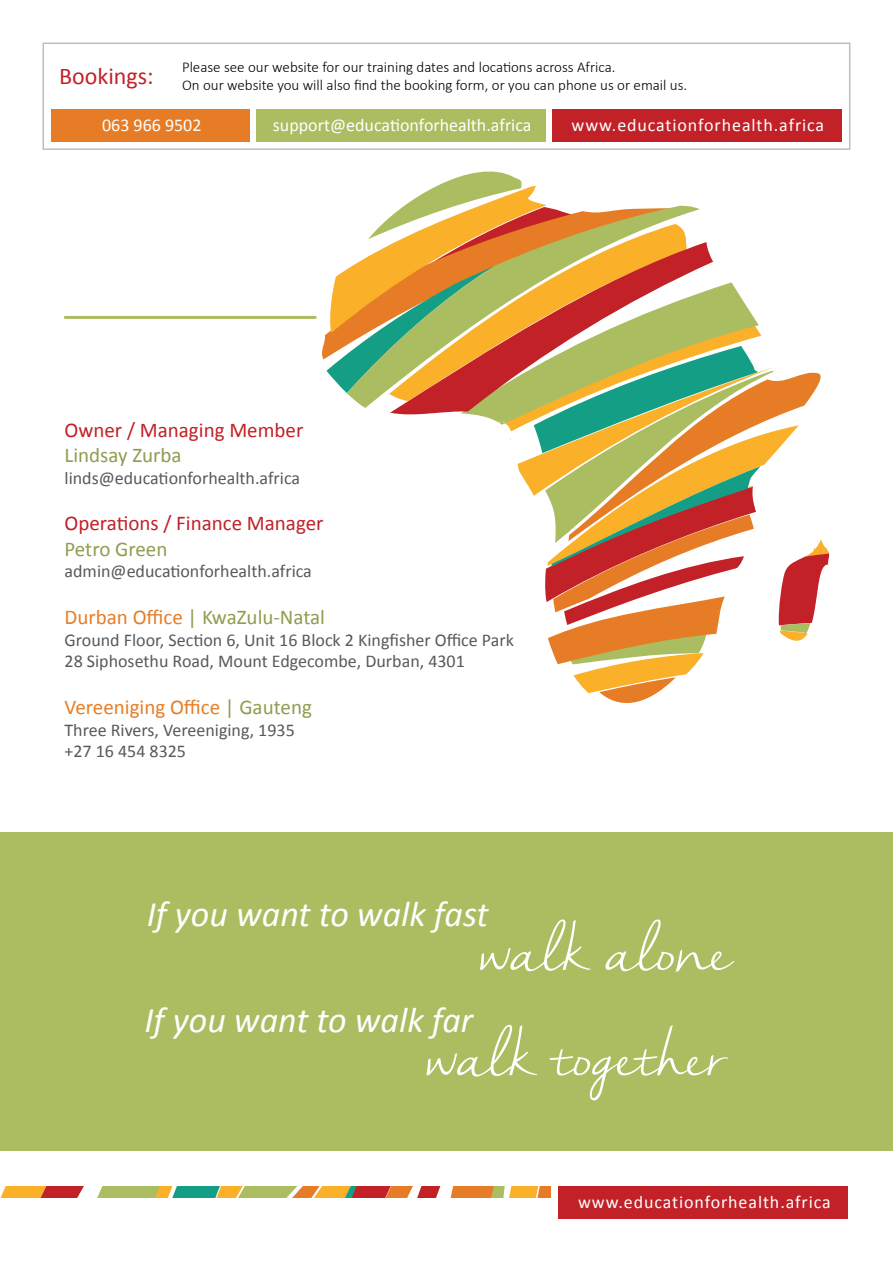
<style>
.page{position:relative;width:893px;height:1263px;background:#fff}
.page>*{position:absolute;margin:0;border:0;box-sizing:border-box;transform-origin:0 0}
.t1{font:60px "Nella Sue Demo";color:#fff}
.t2{font:italic 36px "Calibri";color:#fff}
.t3{font:24px "Calibri";color:#c12127}
.t4{font:21px "Calibri";color:#8d9e50}
.t5{font:21px "Calibri";color:#c12127}
.t6{font:21px "Calibri";color:#e67d26}
.t7{font:18px/21.6px "Calibri";color:#58595b}
.t8{font:18px "Calibri";letter-spacing:.04em;color:#fff}
.t9{font:18px "Calibri";color:#fff}
.t10{font:300 15px/18px "Calibri";color:#000}
.s1{color:#e67d26}
.s2{color:#8d9e50}
</style>
<div class="page">
<div style="left:0;top:832px;width:893px;height:318px;background:#abbd61"></div>
<svg style="left:1px;top:1186px;width:550px;height:11px;background:#c89b57"></svg>
<div style="left:559px;top:1186px;width:289px;height:33px;background:#c12127"></div>
<svg style="left:326px;top:171px;width:504px;height:532px"></svg>
<hr style="left:65px;top:316px;width:250px;height:3px;background:#abbd61">
<div style="left:43px;top:43px;width:807px;height:107px;border:2px solid #bcbec0"></div>
<div style="left:257px;top:110px;width:289px;height:32px;background:#abbd61"></div>
<div style="left:552px;top:110px;width:289px;height:32px;background:#c12127"></div>
<div style="left:51px;top:110px;width:199px;height:32px;background:#e67d26"></div>
<h3 class="t3" style="left:59px;top:60px;width:96px">Bookings:</h3>
<p class="t10" style="left:182px;top:58px;width:507px">Please see our website for our training dates and locations across Africa.<br>On our website you will also find the booking form, or you can phone us or email us.</p>
<p class="t9" style="left:102px;top:113px;width:101px">063 966 9502</p>
<p class="t9" style="left:273px;top:113px;width:260px">support@educationforhealth.africa</p>
<p class="t8" style="left:572px;top:113px;width:254px">www.educationforhealth.africa</p>
<p class="t5" style="left:65px;top:415px;width:240px">Owner / Managing Member</p>
<p class="t4" style="left:65px;top:440px;width:119px">Lindsay Zurba</p>
<p class="t7" style="left:65px;top:466px;width:237px">linds@educationforhealth.africa</p>
<p class="t5" style="left:65px;top:509px;width:261px">Operations / Finance Manager</p>
<p class="t4" style="left:65px;top:534px;width:104px">Petro Green</p>
<p class="t7" style="left:65px;top:560px;width:249px">admin@educationforhealth.africa</p>
<p class="t4" style="left:65px;top:602px;width:262px"><span class="s1">Durban Office</span> | KwaZulu-Natal</p>
<p class="t7" style="left:65px;top:628px;width:451px">Ground Floor, Section 6, Unit 16 Block 2 Kingfisher Office Park<br>28 Siphosethu Road, Mount Edgecombe, Durban, 4301</p>
<p class="t6" style="left:65px;top:692px;width:249px">Vereeniging Office <span class="s2">| Gauteng</span></p>
<p class="t7" style="left:65px;top:718px;width:232px">Three Rivers, Vereeniging, 1935 +27 16 454 8325</p>
<h2 class="t2" style="left:147px;top:889px;width:343px">If you want to walk fast</h2>
<h1 class="t1" style="left:480px;top:915px;width:253px">walk alone</h1>
<h2 class="t2" style="left:145px;top:995px;width:330px">If you want to walk far</h2>
<h1 class="t1" style="left:427px;top:1020px;width:303px">walk together</h1>
<p class="t8" style="left:578px;top:1190px;width:254px">www.educationforhealth.africa</p>
</div>
